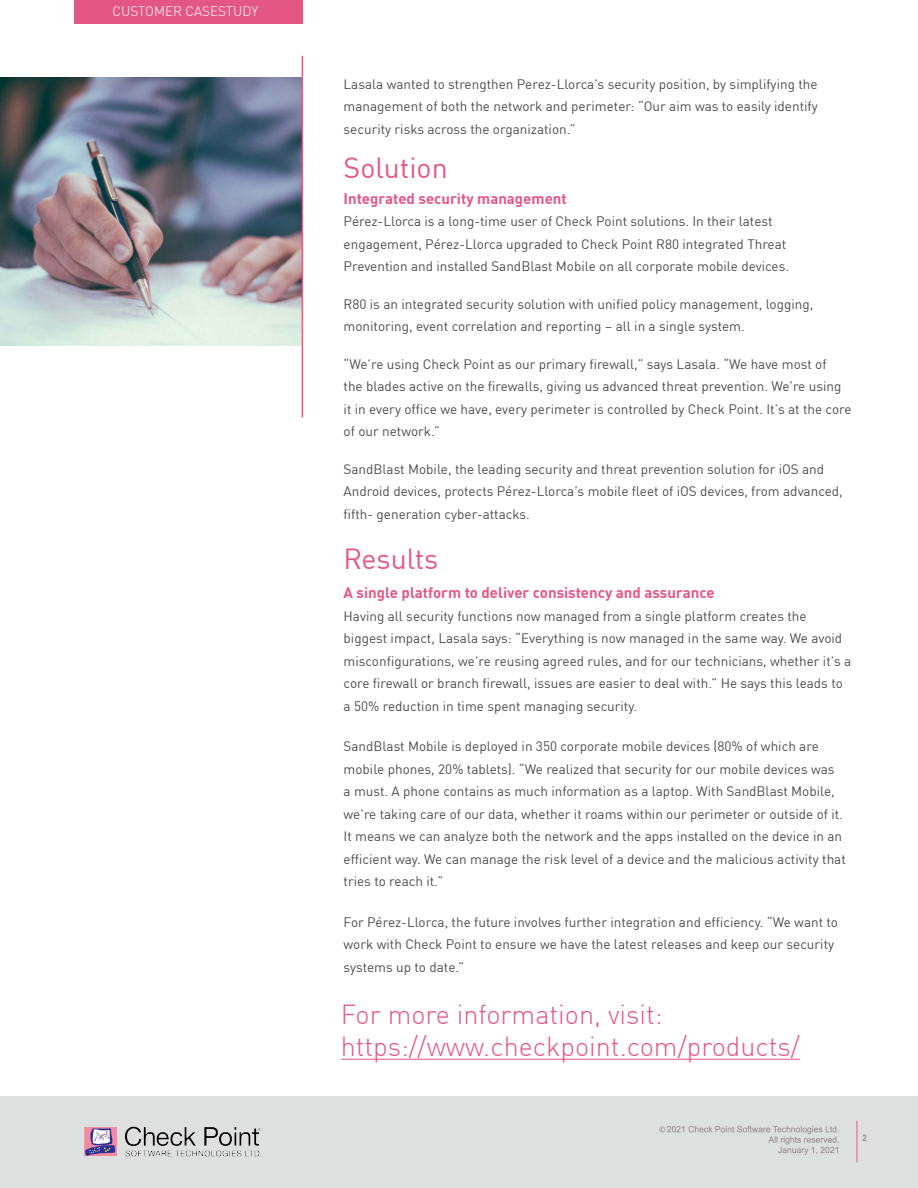
<style>
.page{position:relative;width:918px;height:1188px;background:#fff}
.page>*{position:absolute;margin:0;border:0;box-sizing:border-box;transform-origin:0 0}
.t1{font:28.5px "DIN Pro";color:#e45785}
.t2{font:300 27px/32.4px "DIN Pro";color:#e65684}
.t3{font:700 15px "DIN Pro";color:#e65684}
.t4{font:13.5px/22.5px "DIN Pro";color:#4c4d4f}
.t5{font:300 13.5px "DIN Pro";color:#fff}
.t6{font:500 9px "DIN Pro";color:#8b848b}
</style>
<div class="page">
<img style="left:0;top:77px;width:302px;height:268px">
<div style="left:74px;top:0;width:229px;height:24px;background:#e45785"></div>
<div style="left:0;top:1097px;width:918px;height:91px;background:#dee0e0"></div>
<hr style="left:857px;top:1120px;width:1px;height:42px;background:#e35785">
<img style="left:84px;top:1126px;width:177px;height:31px">
<hr style="left:302px;top:56px;width:1px;height:362px;background:#e45785">
<hr style="left:341px;top:1059px;width:459px;height:1px;background:#e65684">
<img style="left:659px;top:1125px;width:180px;height:30px">
<p class="t5" style="left:112px;top:1px;width:9px">CUSTO</p>
<p class="t5" style="left:154px;top:1px;width:41px">MER CASESTUD</p>
<p class="t5" style="left:251px;top:1px;width:8px">Y</p>
<p class="t4" style="left:344px;top:72px;width:476px;text-align:justify">Lasala wanted to strengthen Perez-Llorca’s security position, by simplifying the management of both the network and perimeter: “Our aim was to easily identify security risks across the organization.”</p>
<h1 class="t1" style="left:344px;top:146px;width:106px">Solution</h1>
<p class="t3" style="left:344px;top:187px;width:225px">Integrated security management</p>
<p class="t4" style="left:344px;top:209px;width:447px">Pérez-Llorca is a long-time user of Check Point solutions. In their latest engagement, Pérez-Llorca upgraded to Check Point R80 integrated Threat<br>Prevention and installed SandBlast Mobile on all corporate mobile devices.</p>
<p class="t4" style="left:344px;top:292px;width:471px">R80 is an integrated security solution with unified policy management, logging, monitoring, event correlation and reporting – all in a single system.</p>
<p class="t4" style="left:344px;top:352px;width:510px">“We’re using Check Point as our primary firewall,” says Lasala. “We have most of<br>the blades active on the firewalls, giving us advanced threat prevention. We’re using it in every office we have, every perimeter is controlled by Check Point. It’s at the core of our network.”</p>
<p class="t4" style="left:344px;top:457px;width:501px">SandBlast Mobile, the leading security and threat prevention solution for iOS and<br>Android devices, protects Pérez-Llorca’s mobile fleet of iOS devices, from advanced, fifth- generation cyber-attacks.</p>
<h1 class="t1" style="left:344px;top:537px;width:96px">Results</h1>
<p class="t3" style="left:344px;top:581px;width:373px">A single platform to deliver consistency and assurance</p>
<p class="t4" style="left:344px;top:604px;width:509px">Having all security functions now managed from a single platform creates the biggest impact, Lasala says: “Everything is now managed in the same way. We avoid misconfigurations, we’re reusing agreed rules, and for our technicians, whether it’s a core firewall or branch firewall, issues are easier to deal with.” He says this leads to a 50% reduction in time spent managing security.</p>
<p class="t4" style="left:344px;top:734px;width:504px">SandBlast Mobile is deployed in 350 corporate mobile devices (80% of which are mobile phones, 20% tablets). “We realized that security for our mobile devices was<br>a must. A phone contains as much information as a laptop. With SandBlast Mobile, we’re taking care of our data, whether it roams within our perimeter or outside of it.<br>It means we can analyze both the network and the apps installed on the device in an efficient way. We can manage the risk level of a device and the malicious activity that tries to reach it.”</p>
<p class="t4" style="left:344px;top:910px;width:496px">For Pérez-Llorca, the future involves further integration and efficiency. “We want to work with Check Point to ensure we have the latest releases and keep our security systems up to date.”</p>
<h2 class="t2" style="left:341px;top:996px;width:461px">For more information, visit: https://www.checkpoint.com/products/</h2>
<p class="t6" style="left:862px;top:1131px;width:6px">2</p>
</div>
